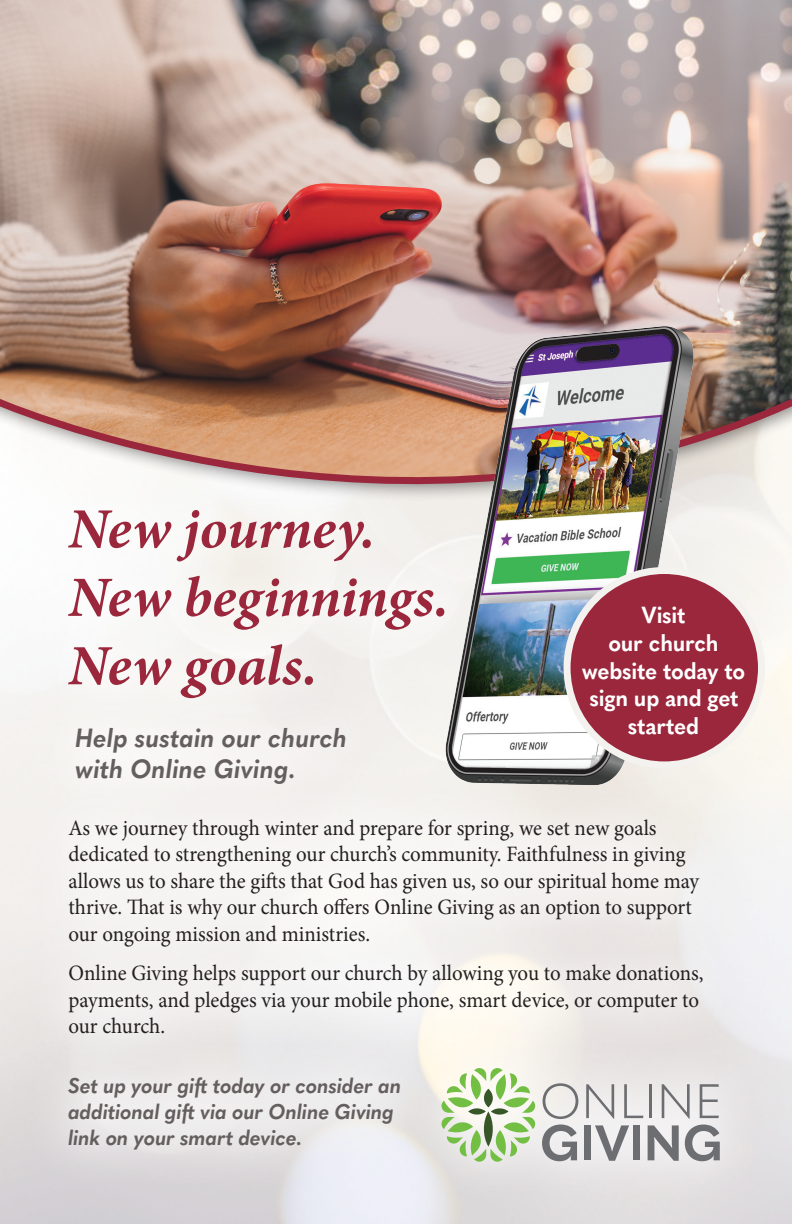
<style>
.page{position:relative;width:792px;height:1224px;background:#fff}
.page>*{position:absolute;margin:0;border:0;box-sizing:border-box;transform-origin:0 0}
.t1{font:italic 700 57px "Minion Pro";letter-spacing:-.005em;color:#9a273c}
.t2{font:italic 700 26px/31px "Quasimoda";color:#655e5f;scale:.95 1}
.t3{font:700 23px/27.6px "Quasimoda";letter-spacing:-.01em;color:#fff;text-align:center;scale:.95 1}
.t4{font:22px/26.4px "Minion Pro";letter-spacing:-.005em;color:#231f20;scale:.95 1}
.t5{font:italic 700 21px/26px "Quasimoda";letter-spacing:-.01em;color:#655e5f;scale:.95 1}
</style>
<div class="page">
<div style="left:396px;top:1023px;width:370px;height:184px;background:#fff;opacity:.75"></div>
<svg style="left:444px;top:1080px;width:91px;height:82px"></svg>
<svg style="left:543px;top:1083px;width:35px;height:36px"></svg>
<svg style="left:586px;top:1084px;width:28px;height:35px"></svg>
<svg style="left:624px;top:1084px;width:19px;height:34px"></svg>
<hr style="left:649px;top:1084px;width:3px;height:34px;background:#6d6e71">
<svg style="left:662px;top:1084px;width:28px;height:35px"></svg>
<svg style="left:700px;top:1084px;width:19px;height:34px"></svg>
<svg style="left:542px;top:1125px;width:35px;height:36px"></svg>
<div style="left:584px;top:1125px;width:7px;height:35px;background:#6d6e71"></div>
<svg style="left:595px;top:1125px;width:34px;height:36px"></svg>
<div style="left:633px;top:1125px;width:7px;height:35px;background:#6d6e71"></div>
<svg style="left:648px;top:1125px;width:31px;height:36px"></svg>
<svg style="left:685px;top:1125px;width:35px;height:36px"></svg>
<img style="left:0;top:0;width:792px;height:595px">
<div style="left:31px;top:683px;width:359px;height:146px;background:#f6f4f2"></div>
<img style="left:424px;top:296px;width:297px;height:480px">
<div style="left:23px;top:776px;width:723px;height:304px;background:#fff;opacity:.75"></div>
<div style="left:567px;top:571px;width:195px;height:194px;background:#9a273c;border-radius:50%"></div>
<div style="left:564px;top:567px;width:201px;height:201px;border:7px solid #f3f2ee;border-radius:50%"></div>
<div style="left:26px;top:464px;width:462px;height:279px;background:#fff;opacity:.75"></div>
<div style="left:23px;top:1032px;width:421px;height:161px;background:#fff;opacity:.75"></div>
<p class="t1" style="left:68px;top:495px;width:308px">New journey.</p>
<p class="t1" style="left:68px;top:563px;width:382px">New beginnings.</p>
<p class="t1" style="left:68px;top:632px;width:251px">New goals.</p>
<p class="t3" style="left:582px;top:600px;width:174px">Visit<br>our church website today to sign up and get started</p>
<p class="t2" style="left:76px;top:721px;width:288px">Help sustain our church with Online Giving.</p>
<p class="t4" style="left:68px;top:815px;width:665px">As we journey through winter and prepare for spring, we set new goals dedicated to strengthening our church’s community. Faithfulness in giving allows us to share the gifts that God has given us, so our spiritual home may thrive. That is why our church offers Online Giving as an option to support our ongoing mission and ministries.</p>
<p class="t4" style="left:68px;top:960px;width:670px">Online Giving helps support our church by allowing you to make donations, payments, and pledges via your mobile phone, smart device, or computer to our church.</p>
<p class="t5" style="left:68px;top:1071px;width:352px">Set up your gift today or consider an additional gift via our Online Giving link on your smart device.</p>
</div>
